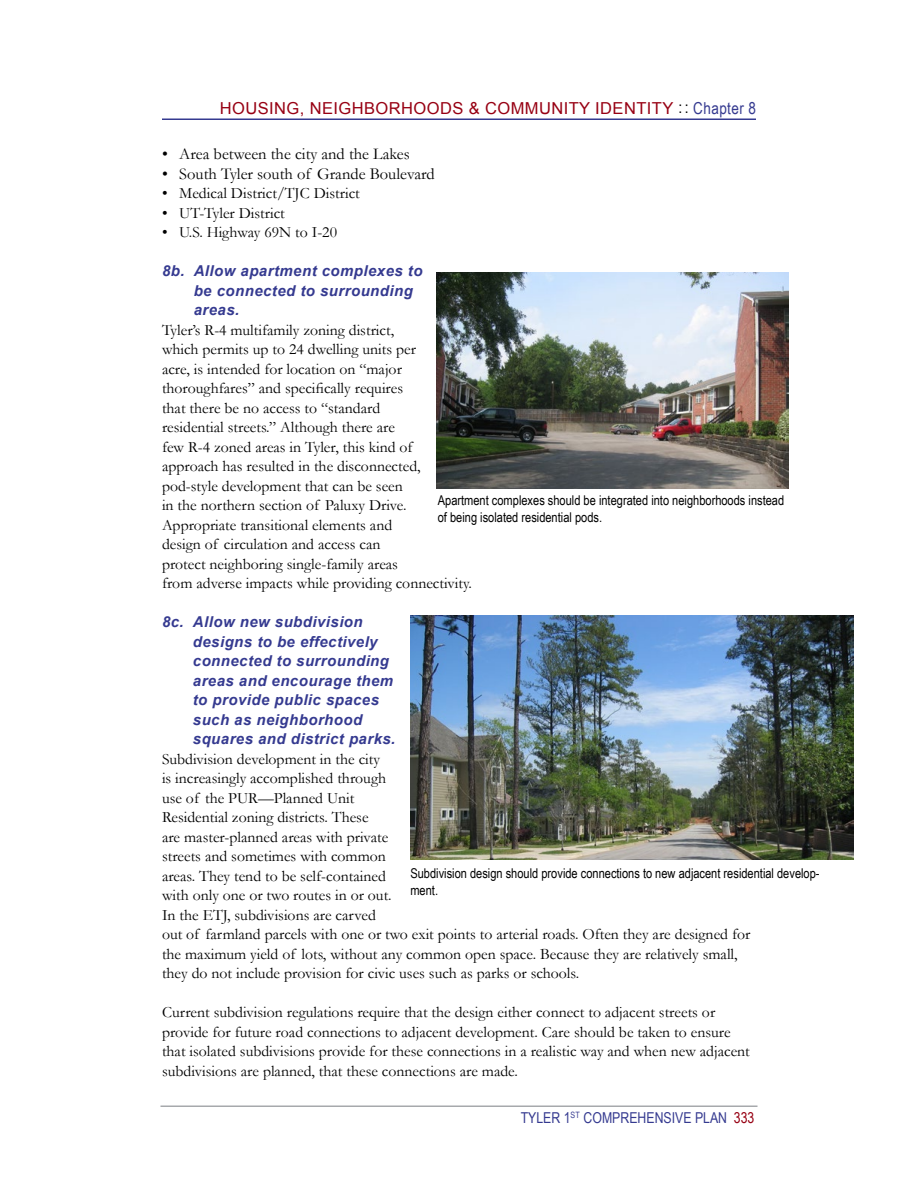
<style>
.page{position:relative;width:918px;height:1188px;background:#fff}
.page>*{position:absolute;margin:0;border:0;box-sizing:border-box;transform-origin:0 0}
.t1{font:16.5px "Garamond";color:#000}
.t2{font:16.5px "Arial";letter-spacing:.025em;color:#970013}
.t3{font:15.75px/19.5px "Garamond";color:#000}
.t4{font:italic 700 15px/19.5px "Arial";letter-spacing:.03em;color:#353a90}
.t5{font:15px "Arial Narrow";color:#353a90}
.t6{font:13.5px/16.5px "Arial Narrow";color:#000}
.s1{font-family:"Arial Narrow";color:#000}
.s2{font-family:"Arial Narrow";color:#353a90}
.s3{color:#970013}
</style>
<div class="page">
<hr style="left:162px;top:118px;width:594px;height:2px;background:#353a90">
<hr style="left:160px;top:1106px;width:598px;height:1px;background:#a7a9ac">
<img style="left:410px;top:615px;width:443px;height:245px">
<img style="left:436px;top:272px;width:353px;height:216px">
<p class="t2" style="left:220px;top:98px;width:538px">HOUSING, NEIGHBORHOODS &amp; COMMUNITY IDENTITY <span class="s1">: :</span> <span class="s2">Chapter 8</span></p>
<p class="t1" style="left:162px;top:143px;width:249px">• Area between the city and the Lakes</p>
<p class="t1" style="left:162px;top:163px;width:274px">• South Tyler south of Grande Boulevard</p>
<p class="t3" style="left:162px;top:183px;width:199px">• Medical District/TJC District</p>
<p class="t3" style="left:162px;top:203px;width:124px">• UT-Tyler District</p>
<p class="t3" style="left:162px;top:222px;width:177px">• U.S. Highway 69N to I-20</p>
<p class="t4" style="left:194px;top:262px;width:230px;text-indent:-32px">8b. Allow apartment complexes to be connected to surrounding areas.</p>
<p class="t3" style="left:162px;top:320px;width:311px">Tyler’s R-4 multifamily zoning district,<br>which permits up to 24 dwelling units per<br>acre, is intended for location on “major thoroughfares” and specifically requires<br>that there be no access to “standard<br>residential streets.” Although there are<br>few R-4 zoned areas in Tyler, this kind of approach has resulted in the disconnected, pod-style development that can be seen<br>in the northern section of Paluxy Drive.<br>Appropriate transitional elements and<br>design of circulation and access can<br>protect neighboring single-family areas<br>from adverse impacts while providing connectivity.</p>
<p class="t4" style="left:193px;top:613px;width:204px;text-indent:-31px">8c. Allow new subdivision designs to be effectively connected to surrounding areas and encourage them to provide public spaces such as neighborhood squares and district parks.</p>
<p class="t3" style="left:162px;top:749px;width:590px">Subdivision development in the city<br>is increasingly accomplished through<br>use of the PUR—Planned Unit<br>Residential zoning districts. These<br>are master-planned areas with private<br>streets and sometimes with common<br>areas. They tend to be self-contained<br>with only one or two routes in or out.<br>In the ETJ, subdivisions are carved<br>out of farmland parcels with one or two exit points to arterial roads. Often they are designed for the maximum yield of lots, without any common open space. Because they are relatively small, they do not include provision for civic uses such as parks or schools.</p>
<p class="t3" style="left:162px;top:1002px;width:589px">Current subdivision regulations require that the design either connect to adjacent streets or provide for future road connections to adjacent development. Care should be taken to ensure that isolated subdivisions provide for these connections in a realistic way and when new adjacent subdivisions are planned, that these connections are made.</p>
<p class="t6" style="left:438px;top:492px;width:348px">Apartment complexes should be integrated into neighborhoods instead of being isolated residential pods.</p>
<p class="t6" style="left:410px;top:865px;width:411px">Subdivision design should provide connections to new adjacent residential develop&shy;ment.</p>
<p class="t5" style="left:521px;top:1106px;width:235px">Tyler 1<sup>ST</sup> Comprehensive plan <span class="s3">333</span></p>
</div>
